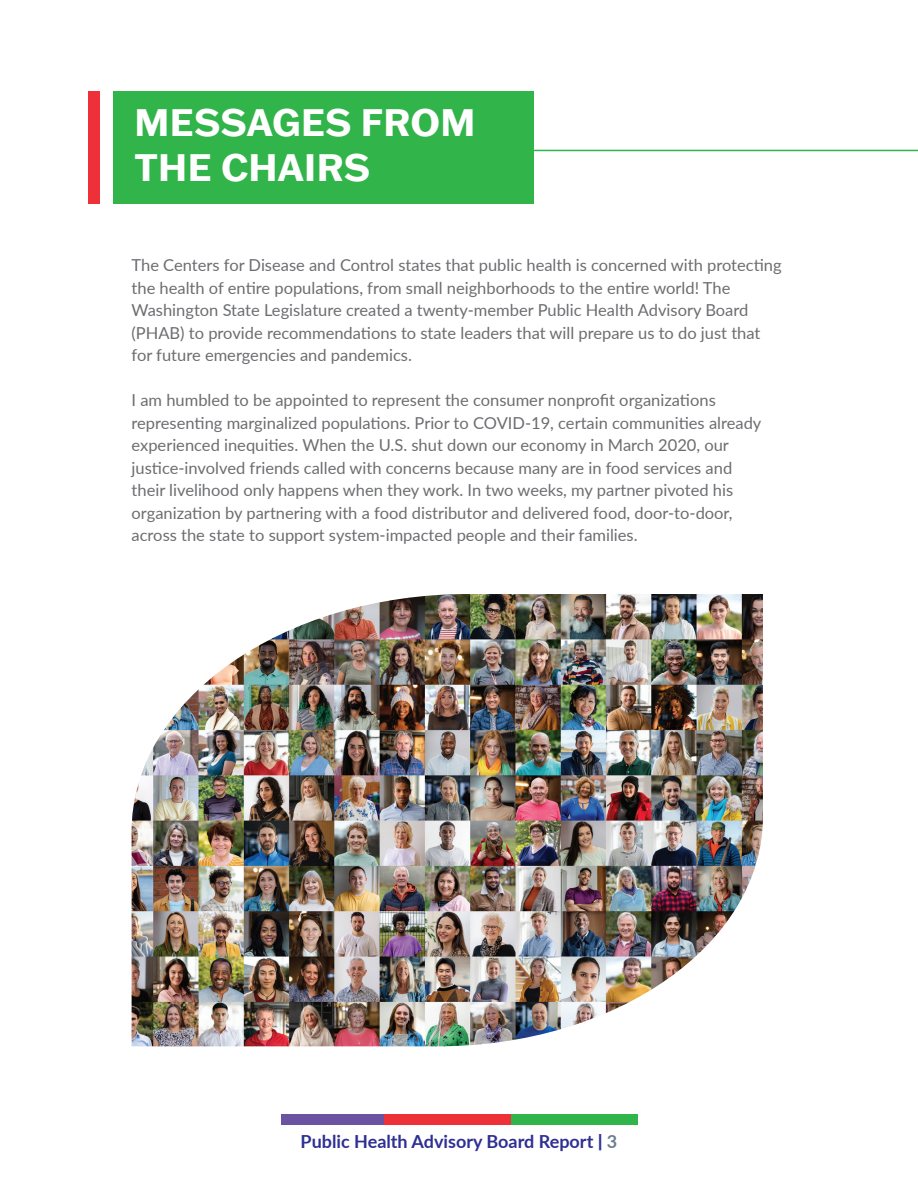
<style>
.page{position:relative;width:918px;height:1188px;background:#fff}
.page>*{position:absolute;margin:0;border:0;box-sizing:border-box;transform-origin:0 0}
.t1{font:700 37.5px/45px "Franklin Gothic ATF";letter-spacing:.005em;color:#fff}
.t2{font:700 18px "Lato";color:#2e3092}
.t3{font:16.5px/22.5px "Lato";color:#6c6d70}
.s1{font-family:"Raleway"}
.s2{color:#6b7d90}
</style>
<div class="page">
<div style="left:281px;top:1114px;width:104px;height:11px;background:#6b53a2"></div>
<div style="left:385px;top:1114px;width:126px;height:11px;background:#ee3039"></div>
<div style="left:511px;top:1114px;width:126px;height:11px;background:#31b44a"></div>
<img style="left:132px;top:594px;width:631px;height:452px">
<hr style="left:119px;top:150px;width:799px;height:1px;background:#31b44a">
<div style="left:114px;top:92px;width:420px;height:112px;background:#31b44a"></div>
<div style="left:88px;top:91px;width:12px;height:113px;background:#ee3039"></div>
<h1 class="t1" style="left:134px;top:99px;width:343px">MESSAGES FROM<br>THE CHAIRS</h1>
<p class="t3" style="left:132px;top:253px;width:652px">The Centers for Disease and Control states that public health is concerned with protecting the health of entire populations, from small neighborhoods to the entire world! The Washington State Legislature created a twenty-member Public Health Advisory Board (PHAB) to provide recommendations to state leaders that will prepare us to do just that for future emergencies and pandemics.</p>
<p class="t3" style="left:132px;top:389px;width:631px">I am humbled to be appointed to represent the consumer nonprofit organizations representing marginalized populations. Prior to COVID-19, certain communities already experienced inequities. When the U.S. shut down our economy in March 2020, our justice-involved friends called with concerns because many are in food services and their livelihood only happens when they work. In two weeks, my partner pivoted his organization by partnering with a food distributor and delivered food, door-to-door, across the state to support system-impacted people and their families.</p>
<p class="t2" style="left:301px;top:1128px;width:318px">Public Health Advisory Board Report <span class="s1">|</span> <span class="s2">3</span></p>
</div>
